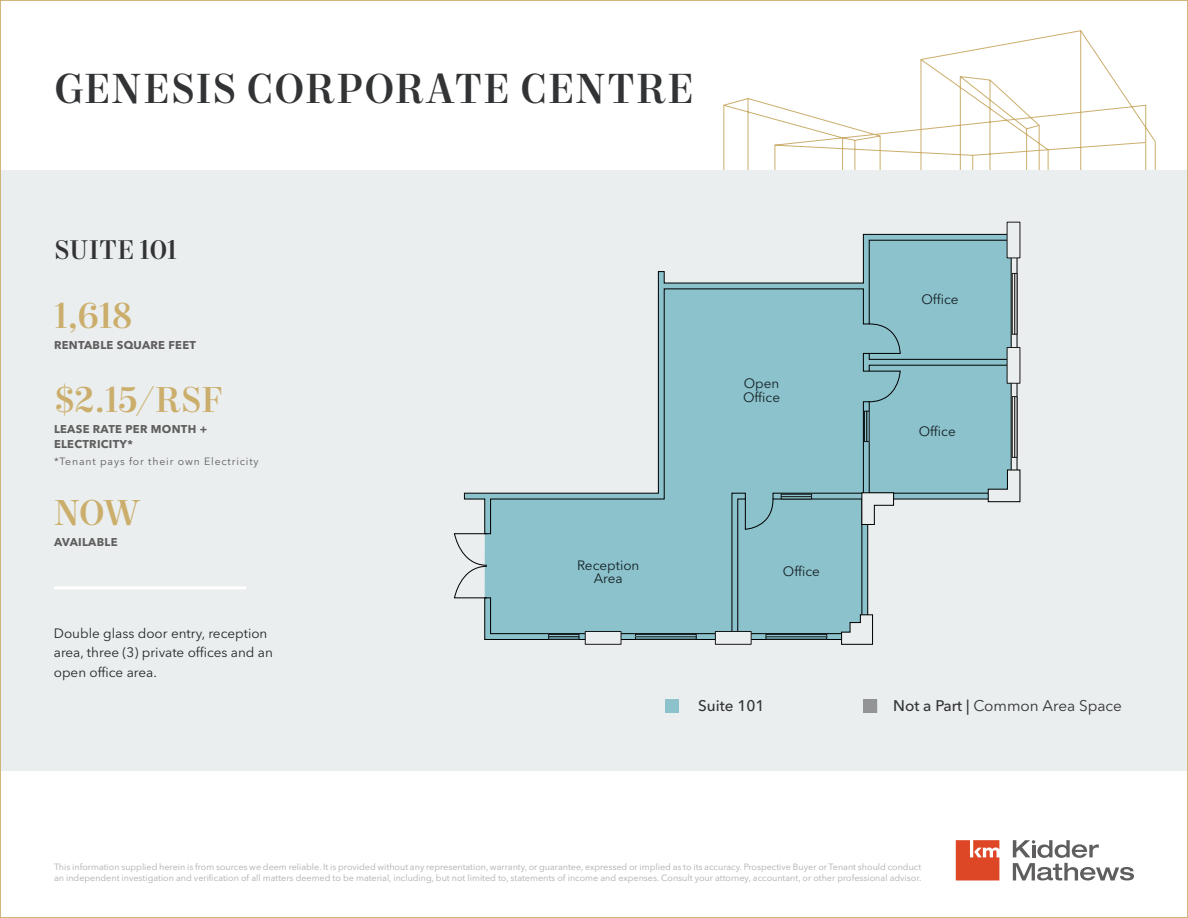
<style>
.page{position:relative;width:1188px;height:918px;background:#fff}
.page>*{position:absolute;margin:0;border:0;box-sizing:border-box;transform-origin:0 0}
.t1{font:500 42px "Mort Modern 09";letter-spacing:.02em;color:#323335}
.t2{font:500 36px "Mort Modern 09";letter-spacing:-.02em;color:#cbae6c}
.t3{font:500 27px "Mort Modern 09";letter-spacing:-.005em;color:#323335}
.t4{font:15.3px "Avenir Next LT Pro";color:#323335}
.t5{font:500 15.3px "Avenir Next LT Pro";color:#323335}
.t6{font:13.5px/19.5px "Avenir Next LT Pro";color:#24282a}
.t7{font:700 11.25px/14.2px "Avenir Next LT Pro";letter-spacing:.025em;color:#5f5d5e}
.t8{font:10.5px "Avenir Next LT Pro";letter-spacing:.08em;color:#5f5d5e}
.t9{font:9px/10.8px "Avenir Next LT Pro";color:#afabac}
.s1{font-weight:500}
</style>
<div class="page">
<svg style="left:1013px;top:840px;width:121px;height:41px"></svg>
<svg style="left:956px;top:840px;width:43px;height:41px;background:#e25e41"></svg>
<svg style="left:723px;top:30px;width:433px;height:141px"></svg>
<div style="left:0;top:171px;width:1188px;height:600px;background:#eaeeee"></div>
<hr style="left:54px;top:586px;width:192px;height:3px;background:#fff">
<div style="left:665px;top:699px;width:14px;height:14px;background:#8bc2cc"></div>
<div style="left:864px;top:699px;width:13px;height:14px;background:#929495"></div>
<svg style="left:454px;top:533px;width:11px;height:66px"></svg>
<svg style="left:1011px;top:469px;width:10px;height:34px"></svg>
<div style="left:1012px;top:273px;width:3px;height:62px;border:1px solid #231f20"></div>
<div style="left:1007px;top:347px;width:13px;height:37px;border:1px solid #231f20"></div>
<div style="left:585px;top:631px;width:37px;height:14px;border:1px solid #231f20"></div>
<div style="left:715px;top:631px;width:37px;height:14px;border:1px solid #231f20"></div>
<svg style="left:841px;top:640px;width:33px;height:5px"></svg>
<div style="left:1012px;top:396px;width:3px;height:62px;border:1px solid #231f20"></div>
<svg style="left:465px;top:234px;width:546px;height:406px;fill:#8bc2cc"></svg>
<h1 class="t1" style="left:54px;top:62px;width:641px">GENESIS CORPORATE CENTRE</h1>
<h3 class="t3" style="left:54px;top:232px;width:125px">SUITE 101</h3>
<h2 class="t2" style="left:54px;top:293px;width:80px">1,618</h2>
<p class="t7" style="left:54px;top:338px;width:143px">RENTABLE SQUARE FEET</p>
<h2 class="t2" style="left:54px;top:377px;width:170px">$2.15/RSF</h2>
<p class="t7" style="left:54px;top:422px;width:155px">LEASE RATE PER MONTH +<br>ELECTRICITY*</p>
<p class="t8" style="left:54px;top:455px;width:206px">*Tenant pays for their own Electricity</p>
<h2 class="t2" style="left:54px;top:490px;width:87px">NOW</h2>
<p class="t7" style="left:54px;top:535px;width:65px">AVAILABLE</p>
<h3 class="t6" style="left:54px;top:623px;width:221px">Double glass door entry, reception area, three (3) private offices and an open office area.</h3>
<h3 class="t6" style="left:577px;top:558px;width:64px;line-height:13.5px;text-align:center">Reception<br>Area</h3>
<h3 class="t6" style="left:743px;top:377px;width:39px;line-height:13.5px">Open<br>Office</h3>
<h3 class="t6" style="left:783px;top:562px;width:39px">Office</h3>
<h3 class="t6" style="left:921px;top:289px;width:39px">Office</h3>
<h3 class="t6" style="left:919px;top:422px;width:39px">Office</h3>
<h3 class="t5" style="left:698px;top:696px;width:68px">Suite 101</h3>
<h3 class="t4" style="left:893px;top:696px;width:230px"><span class="s1">Not a Part |</span> Common Area Space</h3>
<p class="t9" style="left:54px;top:861px;width:869px">This information supplied herein is from sources we deem reliable. It is provided without any representation, warranty, or guarantee, expressed or implied as to its accuracy. Prospective Buyer or Tenant should conduct an independent investigation and verification of all matters deemed to be material, including, but not limited to, statements of income and expenses. Consult your attorney, accountant, or other professional advisor.</p>
</div>
